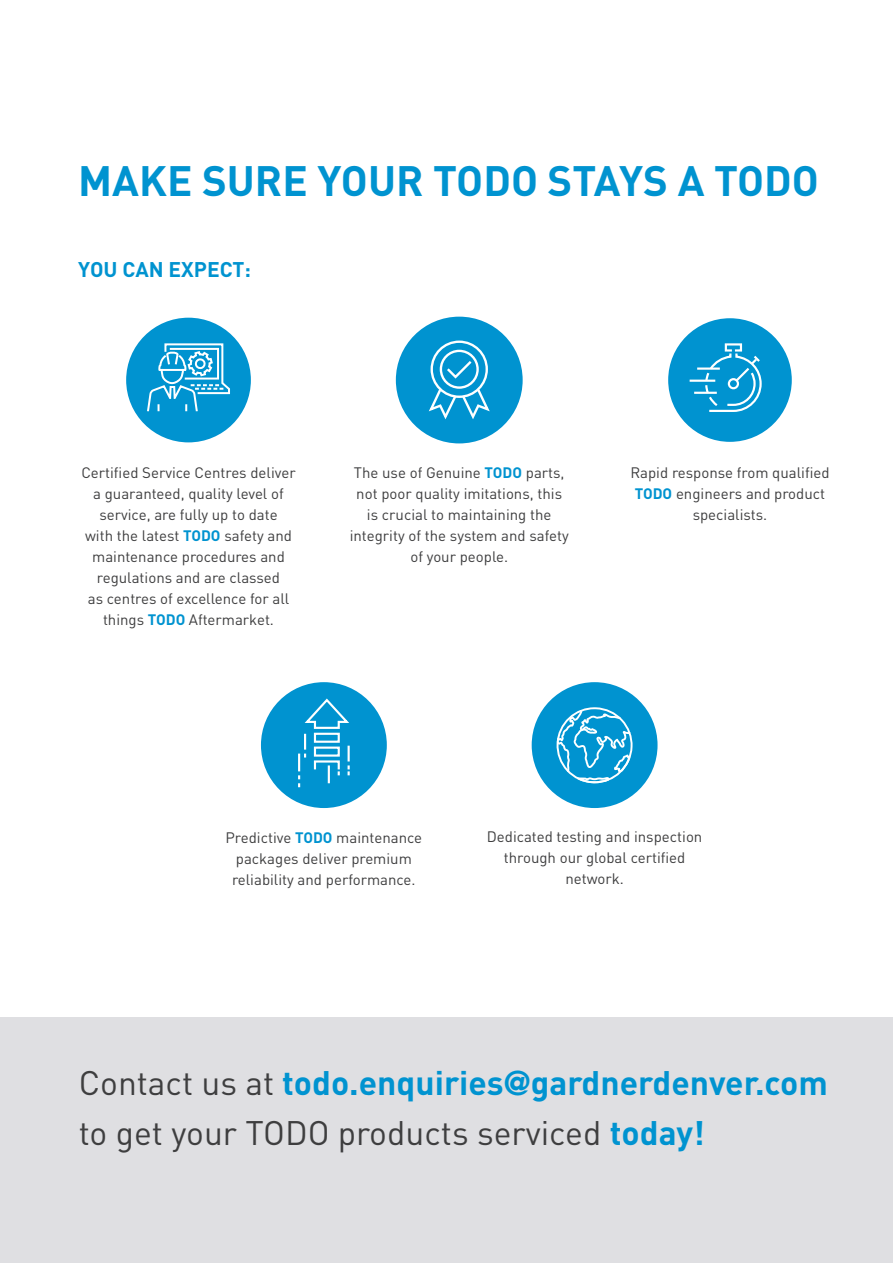
<style>
.page{position:relative;width:893px;height:1263px;background:#fff}
.page>*{position:absolute;margin:0;border:0;box-sizing:border-box;transform-origin:0 0}
.Intro_text{font:700 42px "DIN";color:#0093d0}
.Intro_text-2{font:33.6px/49.7px "DIN";color:#3e3e3f}
.Intro_text-3{font:700 21px "DIN";color:#0093d0}
.Body_Copy{font:15px/21px "DIN";color:#3e3e3f;text-align:center}
.s1{font-weight:700;color:#0093d0}
.s2{font-family:"Helvetica Neue";font-weight:800;color:#0093d0}
</style>
<div class="page">
<div style="left:0;top:1018px;width:893px;height:245px;background:#dfdfe2"></div>
<div style="left:396px;top:317px;width:127px;height:126px;background:#0093d0;border-radius:50%"></div>
<div style="left:126px;top:318px;width:125px;height:124px;background:#0093d0;border-radius:50%"></div>
<div style="left:532px;top:682px;width:125px;height:126px;background:#0093d0;border-radius:50%"></div>
<div style="left:261px;top:682px;width:126px;height:126px;background:#0093d0;border-radius:50%"></div>
<div style="left:668px;top:318px;width:124px;height:124px;background:#0093d0;border-radius:50%"></div>
<svg style="left:146px;top:343px;width:85px;height:87px"></svg>
<div style="left:431px;top:340px;width:57px;height:58px;border:2px solid #fff;border-radius:50%"></div>
<div style="left:440px;top:350px;width:39px;height:39px;border:2px solid #fff;border-radius:50%"></div>
<svg style="left:428px;top:387px;width:62px;height:33px"></svg>
<svg style="left:444px;top:358px;width:30px;height:22px"></svg>
<svg style="left:298px;top:698px;width:52px;height:89px"></svg>
<svg style="left:556px;top:707px;width:77px;height:76px"></svg>
<hr style="left:697px;top:367px;width:23px;height:3px;background:#fff">
<hr style="left:690px;top:380px;width:25px;height:2px;background:#fff">
<hr style="left:694px;top:392px;width:23px;height:2px;background:#fff">
<svg style="left:704px;top:343px;width:58px;height:69px"></svg>
<p class="Intro_text" style="left:78px;top:153px;width:742px">MAKE SURE YOUR TODO STAYS A TODO</p>
<p class="Intro_text-3" style="left:78px;top:256px;width:174px">YOU CAN EXPECT:</p>
<p class="Body_Copy" style="left:81px;top:462px;width:216px">Certified Service Centres deliver a guaranteed, quality level of service, are fully up to date<br>with the latest <span class="s1">TODO</span> safety and maintenance procedures and regulations and are classed<br>as centres of excellence for all things <span class="s1">TODO</span> Aftermarket.</p>
<p class="Body_Copy" style="left:350px;top:462px;width:220px">The use of Genuine <span class="s1">TODO</span> parts, not poor quality imitations, this is crucial to maintaining the integrity of the system and safety of your people.</p>
<p class="Body_Copy" style="left:630px;top:461px;width:201px">Rapid response from qualified<br><span class="s1">TODO</span> engineers and product specialists.</p>
<p class="Body_Copy" style="left:226px;top:826px;width:198px">Predictive <span class="s1">TODO</span> maintenance packages deliver premium reliability and performance.</p>
<p class="Body_Copy" style="left:487px;top:826px;width:217px">Dedicated testing and inspection through our global certified network.</p>
<p class="Intro_text-2" style="left:79px;top:1057px;width:751px">Contact us at <span class="s1">todo.enquiries</span><span class="s2">@</span><span class="s1">gardnerdenver.com </span>to get your TODO products serviced <span class="s1">today!</span></p>
</div>
